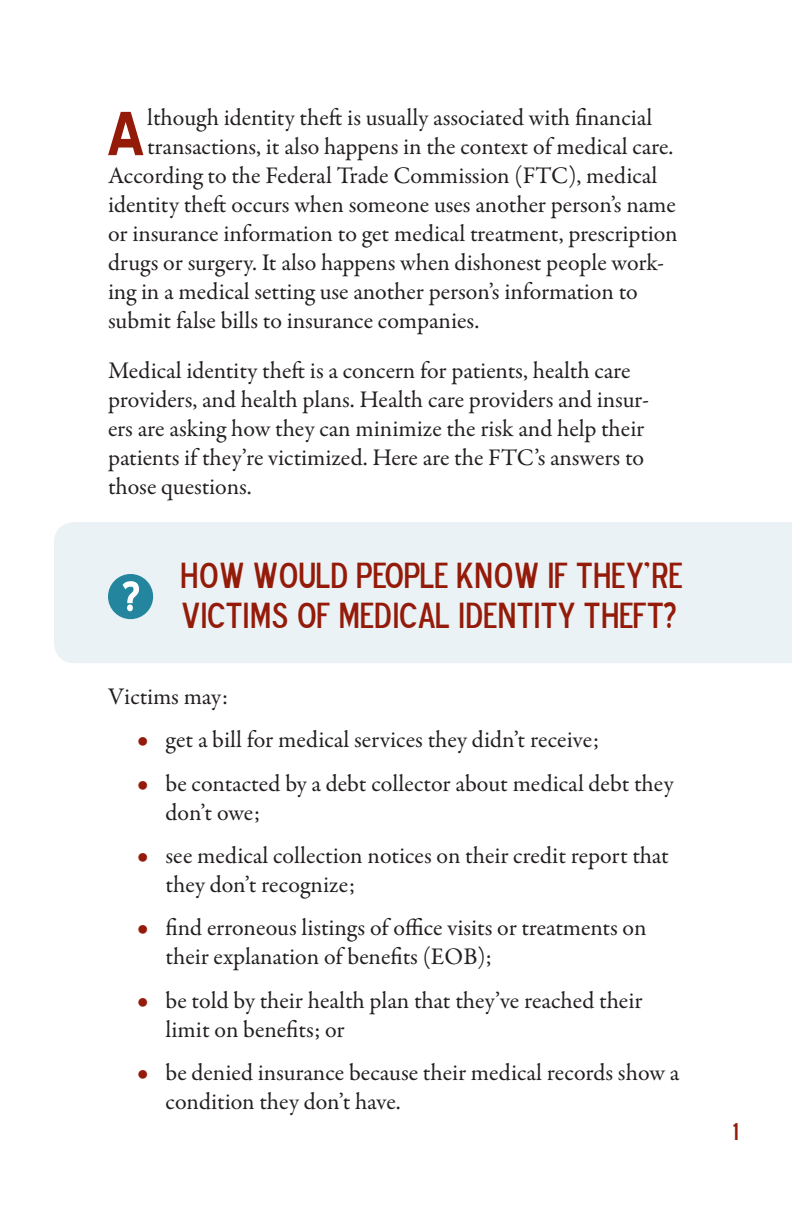
<style>
.page{position:relative;width:792px;height:1224px;background:#fff}
.page>*{position:absolute;margin:0;border:0;box-sizing:border-box;transform-origin:0 0}
.body{font:700 75.4px "Blue Highway";color:#941b09}
.t1{font:700 52px "Blue Highway";color:#fff}
.headings{font:36px/40px "Blue Highway D Type";color:#941b09}
.body-2{font:24px/29px "Garamond Premr Pro";color:#231f20}
.t2{font:24px "Blue Highway D Type";color:#941b09}
.s1{font-family:"Arial";font-size:20px;color:#941b09}
</style>
<div class="page">
<div style="left:54px;top:522px;width:738px;height:141px;background:#ebf2f5"></div>
<div style="left:108px;top:574px;width:45px;height:45px;background:#23869e;border-radius:50%"></div>
<p class="body" style="left:108px;top:99px;width:37px">A</p>
<p class="body-2" style="left:147px;top:104px;width:507px">lthough identity theft is usually associated with financial</p>
<p class="body-2" style="left:147px;top:133px;width:528px">transactions, it also happens in the context of medical care.</p>
<p class="body-2" style="left:108px;top:162px;width:551px">According to the Federal Trade Commission (FTC), medical</p>
<p class="body-2" style="left:108px;top:191px;width:569px">identity theft occurs when someone uses another person’s name</p>
<p class="body-2" style="left:108px;top:220px;width:571px">or insurance information to get medical treatment, prescription</p>
<p class="body-2" style="left:108px;top:249px;width:558px">drugs or surgery. It also happens when dishonest people work-</p>
<p class="body-2" style="left:108px;top:278px;width:531px">ing in a medical setting use another person’s information to</p>
<p class="body-2" style="left:108px;top:307px;width:373px">submit false bills to insurance companies.</p>
<p class="body-2" style="left:108px;top:356px;width:543px">Medical identity theft is a concern for patients, health care providers, and health plans. Health care providers and insur&shy;ers are asking how they can minimize the risk and help their patients if they’re victimized. Here are the FTC’s answers to those questions.</p>
<p class="t1" style="left:121px;top:573px;width:21px">?</p>
<p class="headings" style="left:180px;top:554px;width:503px">HOW WOULD PEOPLE KNOW IF THEY'RE<br>VICTIMS OF MEDICAL IDENTITY THEFT?</p>
<p class="body-2" style="left:108px;top:682px;width:122px">Victims may:</p>
<p class="body-2" style="left:137px;top:726px;width:464px"><span class="s1">●</span> get a bill for medical services they didn’t receive;</p>
<p class="body-2" style="left:166px;top:769px;width:510px;text-indent:-29px"><span class="s1">●</span> be contacted by a debt collector about medical debt they don’t owe;</p>
<p class="body-2" style="left:166px;top:841px;width:505px;text-indent:-29px"><span class="s1">●</span> see medical collection notices on their credit report that they don’t recognize;</p>
<p class="body-2" style="left:166px;top:914px;width:483px;text-indent:-29px"><span class="s1">●</span> find erroneous listings of office visits or treatments on their explanation of benefits (EOB);</p>
<p class="body-2" style="left:166px;top:986px;width:478px;text-indent:-29px"><span class="s1">●</span> be told by their health plan that they’ve reached their limit on benefits; or</p>
<p class="body-2" style="left:166px;top:1059px;width:515px;text-indent:-29px"><span class="s1">●</span> be denied insurance because their medical records show a condition they don’t have.</p>
<p class="t2" style="left:733px;top:1116px;width:7px">1</p>
</div>
